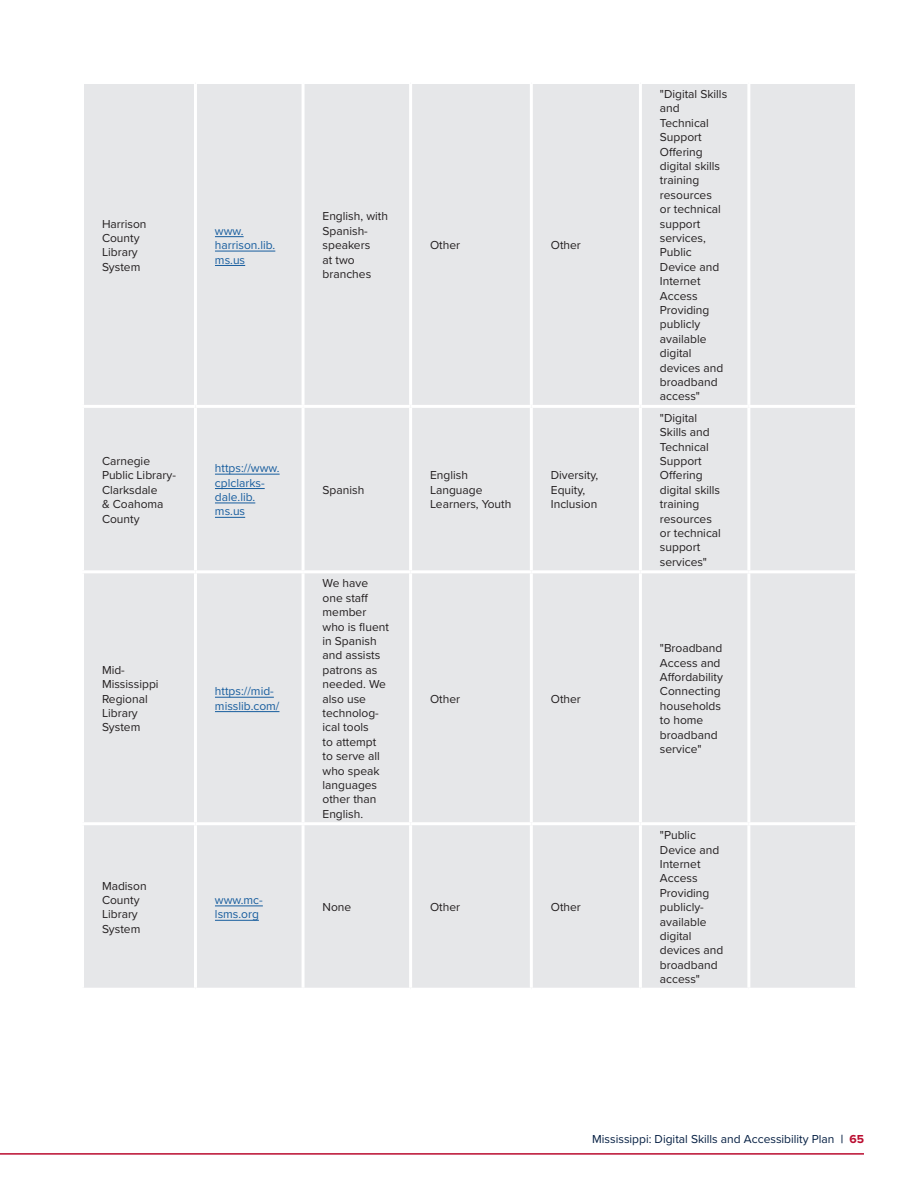
<style>
.page{position:relative;width:918px;height:1188px;background:#fff}
.page>*{position:absolute;margin:0;border:0;box-sizing:border-box;transform-origin:0 0}
.t1{font:12px/14.4px "Proxima Nova";color:#231f20}
.t2{font:12px/14.4px "Proxima Nova";color:#175d9e}
.t3{font:12px "Proxima Nova";color:#041e42}
.s1{font-weight:600}
.s2{font-weight:700;color:#ba0c2f}
</style>
<div class="page">
<hr style="left:0;top:1153px;width:864px;height:2px;background:#ba0c2f">
<div style="left:84px;top:84px;width:771px;height:904px;background:#e6e7e9"></div>
<hr style="left:194px;top:84px;width:3px;height:321px;background:#fff">
<hr style="left:302px;top:84px;width:3px;height:321px;background:#fff">
<hr style="left:409px;top:84px;width:3px;height:321px;background:#fff">
<hr style="left:530px;top:84px;width:3px;height:321px;background:#fff">
<hr style="left:639px;top:84px;width:3px;height:321px;background:#fff">
<hr style="left:747px;top:84px;width:3px;height:321px;background:#fff">
<hr style="left:81px;top:405px;width:114px;height:3px;background:#fff">
<hr style="left:195px;top:405px;width:108px;height:3px;background:#fff">
<hr style="left:194px;top:408px;width:3px;height:162px;background:#fff">
<hr style="left:303px;top:405px;width:108px;height:3px;background:#fff">
<hr style="left:302px;top:408px;width:3px;height:162px;background:#fff">
<hr style="left:411px;top:405px;width:120px;height:3px;background:#fff">
<hr style="left:409px;top:408px;width:3px;height:162px;background:#fff">
<hr style="left:531px;top:405px;width:109px;height:3px;background:#fff">
<hr style="left:530px;top:408px;width:3px;height:162px;background:#fff">
<hr style="left:640px;top:405px;width:109px;height:3px;background:#fff">
<hr style="left:639px;top:408px;width:3px;height:162px;background:#fff">
<hr style="left:749px;top:405px;width:109px;height:3px;background:#fff">
<hr style="left:747px;top:408px;width:3px;height:162px;background:#fff">
<hr style="left:81px;top:570px;width:114px;height:3px;background:#fff">
<hr style="left:195px;top:570px;width:108px;height:3px;background:#fff">
<hr style="left:194px;top:573px;width:3px;height:249px;background:#fff">
<hr style="left:303px;top:570px;width:108px;height:3px;background:#fff">
<hr style="left:302px;top:573px;width:3px;height:249px;background:#fff">
<hr style="left:411px;top:570px;width:120px;height:3px;background:#fff">
<hr style="left:409px;top:573px;width:3px;height:249px;background:#fff">
<hr style="left:531px;top:570px;width:109px;height:3px;background:#fff">
<hr style="left:530px;top:573px;width:3px;height:249px;background:#fff">
<hr style="left:640px;top:570px;width:109px;height:3px;background:#fff">
<hr style="left:639px;top:573px;width:3px;height:249px;background:#fff">
<hr style="left:749px;top:570px;width:109px;height:3px;background:#fff">
<hr style="left:747px;top:573px;width:3px;height:249px;background:#fff">
<hr style="left:81px;top:822px;width:114px;height:3px;background:#fff">
<hr style="left:195px;top:822px;width:108px;height:3px;background:#fff">
<hr style="left:194px;top:825px;width:3px;height:163px;background:#fff">
<hr style="left:303px;top:822px;width:108px;height:3px;background:#fff">
<hr style="left:302px;top:825px;width:3px;height:163px;background:#fff">
<hr style="left:411px;top:822px;width:120px;height:3px;background:#fff">
<hr style="left:409px;top:825px;width:3px;height:163px;background:#fff">
<hr style="left:531px;top:822px;width:109px;height:3px;background:#fff">
<hr style="left:530px;top:825px;width:3px;height:163px;background:#fff">
<hr style="left:640px;top:822px;width:109px;height:3px;background:#fff">
<hr style="left:639px;top:825px;width:3px;height:163px;background:#fff">
<hr style="left:749px;top:822px;width:109px;height:3px;background:#fff">
<hr style="left:747px;top:825px;width:3px;height:163px;background:#fff">
<svg style="left:215px;top:236px;width:29px;height:1px"></svg>
<hr style="left:215px;top:251px;width:60px;height:1px;background:#175d9e">
<hr style="left:215px;top:265px;width:30px;height:1px;background:#175d9e">
<hr style="left:215px;top:474px;width:65px;height:1px;background:#175d9e">
<hr style="left:215px;top:488px;width:50px;height:1px;background:#175d9e">
<hr style="left:215px;top:503px;width:40px;height:1px;background:#175d9e">
<hr style="left:215px;top:517px;width:30px;height:1px;background:#175d9e">
<hr style="left:215px;top:697px;width:59px;height:1px;background:#175d9e">
<hr style="left:215px;top:711px;width:64px;height:1px;background:#175d9e">
<hr style="left:215px;top:906px;width:48px;height:1px;background:#175d9e">
<hr style="left:215px;top:920px;width:44px;height:1px;background:#175d9e">
<p class="t1" style="left:102px;top:216px;width:46px">Harrison<br>County<br>Library<br>System</p>
<p class="t2" style="left:215px;top:223px;width:62px">www. harrison.lib. ms.us</p>
<p class="t1" style="left:323px;top:209px;width:67px">English, with<br>Spanish&shy;speakers<br>at two branches</p>
<p class="t1" style="left:430px;top:237px;width:32px">Other</p>
<p class="t1" style="left:551px;top:237px;width:32px">Other</p>
<p class="t1" style="left:102px;top:453px;width:75px">Carnegie<br>Public Library-<br>Clarksdale<br>&amp; Coahoma<br>County</p>
<p class="t2" style="left:215px;top:461px;width:66px">https://www. cplclarks&shy;dale.lib. ms.us</p>
<p class="t1" style="left:102px;top:662px;width:58px">Mid-<br>Mississippi<br>Regional<br>Library<br>System</p>
<p class="t2" style="left:215px;top:684px;width:66px">https://mid&shy;misslib.com/</p>
<p class="t1" style="left:323px;top:482px;width:43px">Spanish</p>
<p class="t1" style="left:323px;top:576px;width:68px">We have one staff member who is fluent in Spanish and assists patrons as needed. We also use technolog&shy;ical tools<br>to attempt to serve all who speak languages other than<br>English.</p>
<p class="t1" style="left:430px;top:468px;width:83px">English<br>Language<br>Learners, Youth</p>
<p class="t1" style="left:551px;top:468px;width:49px">Diversity,<br>Equity,<br>Inclusion</p>
<p class="t1" style="left:430px;top:691px;width:32px">Other</p>
<p class="t1" style="left:551px;top:691px;width:32px">Other</p>
<p class="t1" style="left:102px;top:878px;width:46px">Madison<br>County<br>Library<br>System</p>
<p class="t2" style="left:215px;top:892px;width:49px">www.mc&shy;lsms.org</p>
<p class="t1" style="left:323px;top:899px;width:30px">None</p>
<p class="t1" style="left:430px;top:899px;width:32px">Other</p>
<p class="t1" style="left:551px;top:899px;width:32px">Other</p>
<p class="t1" style="left:660px;top:86px;width:69px">"Digital Skills and</p>
<p class="t1" style="left:660px;top:115px;width:63px">Technical<br>Support<br>Offering digital skills training resources or technical support</p>
<p class="t1" style="left:660px;top:230px;width:65px">services,<br>Public<br>Device and<br>Internet<br>Access<br>Providing publicly available digital devices and broadband access"</p>
<p class="t1" style="left:660px;top:410px;width:63px">"Digital<br>Skills and<br>Technical<br>Support<br>Offering digital skills training resources or technical support services"</p>
<p class="t1" style="left:660px;top:640px;width:65px">"Broadband<br>Access and<br>Affordability<br>Connecting households to home broadband service"</p>
<p class="t1" style="left:660px;top:827px;width:65px">"Public<br>Device and<br>Internet<br>Access<br>Providing publicly&shy;available digital devices and broadband access"</p>
<p class="t3" style="left:592px;top:1130px;width:273px">Mississippi: Digital Skills and Accessibility Plan <span class="s1">|</span> <span class="s2">65</span></p>
</div>
